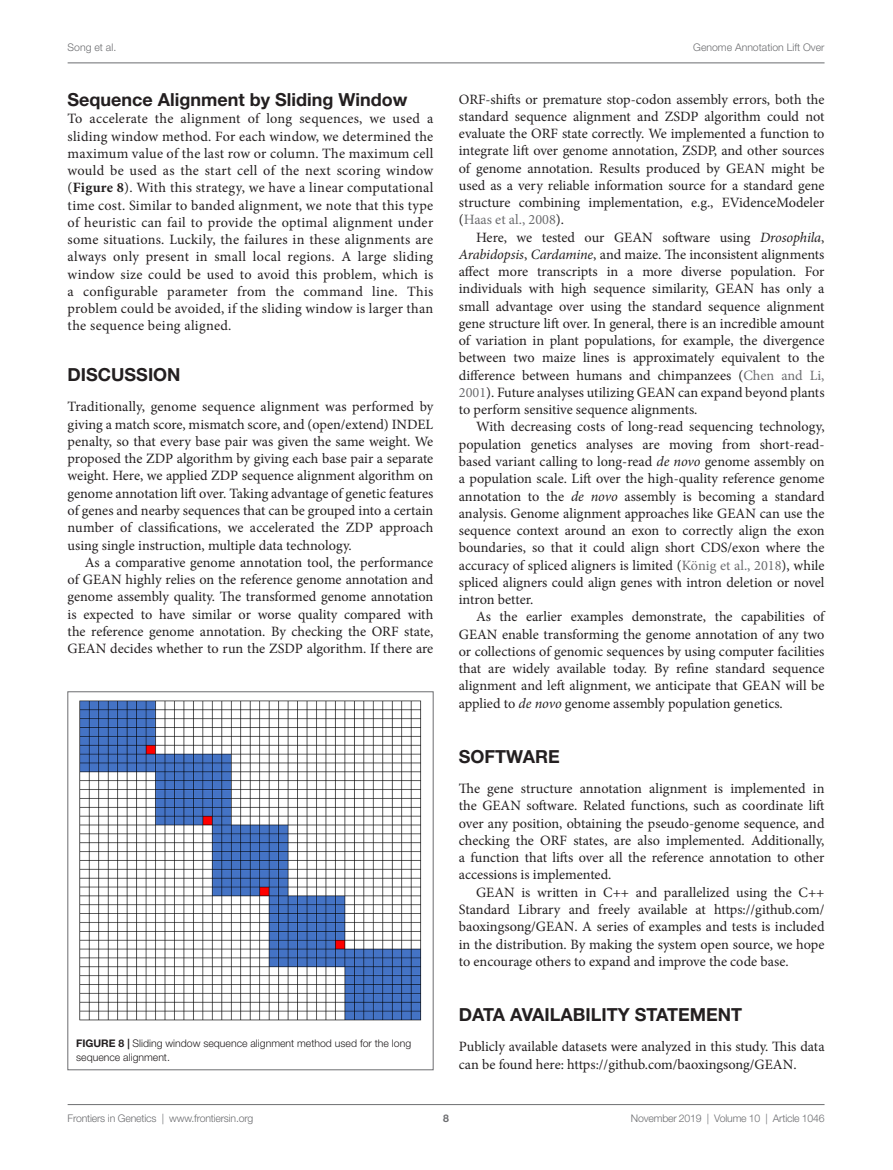
<style>
.page{position:relative;width:893px;height:1170px;background:#fff}
.page>*{position:absolute;margin:0;border:0;box-sizing:border-box;transform-origin:0 0}
._1{font:700 18px "Helvetica Neue LT Std";color:#231f20}
._2{font:700 18px "Helvetica Neue LT Std";color:#231f20}
.T{font:14.25px/17.2px "Minion Pro";color:#231f20;text-align:justify}
.T1{font:14.25px/17.2px "Minion Pro";color:#231f20;text-align:justify}
.t1{font:300 10.5px "Helvetica Neue LT Std";letter-spacing:-.015em;color:#6c6d70}
.FC{font:300 10.5px/14.2px "Helvetica Neue LT Std";color:#231f20}
.t2{font:700 10.5px "Helvetica Neue LT Std";color:#6c6d70}
.s1{font-weight:700}
.s2{color:#6c6d70}
.s3{font-style:italic}
</style>
<div class="page">
<hr style="left:68px;top:63px;width:756px;height:1px;background:#6c6d70">
<hr style="left:68px;top:1104px;width:756px;height:1px;background:#6c6d70">
<img style="left:80px;top:700px;width:341px;height:319px">
<p class="t1" style="left:68px;top:41px;width:50px">Song et al.</p>
<p class="t1" style="left:693px;top:41px;width:133px">Genome Annotation Lift Over</p>
<p class="_2" style="left:68px;top:88px;width:341px">Sequence Alignment by Sliding Window</p>
<p class="T1" style="left:68px;top:110px;width:367px">To accelerate the alignment of long sequences, we used a sliding window method. For each window, we determined the maximum value of the last row or column. The maximum cell would be used as the start cell of the next scoring window (<span class="s1">Figure 8</span>). With this strategy, we have a linear computational time cost. Similar to banded alignment, we note that this type of heuristic can fail to provide the optimal alignment under some situations. Luckily, the failures in these alignments are always only present in small local regions. A large sliding window size could be used to avoid this problem, which is a configurable parameter from the command line. This problem could be avoided, if the sliding window is larger than the sequence being aligned.</p>
<p class="_1" style="left:68px;top:364px;width:115px">DISCUSSION</p>
<p class="T1" style="left:68px;top:398px;width:367px">Traditionally, genome sequence alignment was performed by giving a match score, mismatch score, and (open/extend) INDEL penalty, so that every base pair was given the same weight. We proposed the ZDP algorithm by giving each base pair a separate weight. Here, we applied ZDP sequence alignment algorithm on genome annotation lift over. Taking advantage of genetic features of genes and nearby sequences that can be grouped into a certain number of classifications, we accelerated the ZDP approach using single instruction, multiple data technology.</p>
<p class="T" style="left:68px;top:553px;width:367px;text-indent:17px">As a comparative genome annotation tool, the performance of GEAN highly relies on the reference genome annotation and genome assembly quality. The transformed genome annotation is expected to have similar or worse quality compared with the reference genome annotation. By checking the ORF state, GEAN decides whether to run the ZSDP algorithm. If there are</p>
<p class="FC" style="left:76px;top:1035px;width:336px"><span class="s1">FIGURE 8 |</span> Sliding window sequence alignment method used for the long sequence alignment.</p>
<p class="T" style="left:459px;top:90px;width:367px">ORF-shifts or premature stop-codon assembly errors, both the standard sequence alignment and ZSDP algorithm could not evaluate the ORF state correctly. We implemented a function to integrate lift over genome annotation, ZSDP, and other sources of genome annotation. Results produced by GEAN might be used as a very reliable information source for a standard gene structure combining implementation, e.g., EVidenceModeler (<span class="s2">Haas et al., 2008</span>).</p>
<p class="T" style="left:459px;top:228px;width:367px;text-indent:17px">Here, we tested our GEAN software using <span class="s3">Drosophila</span>, <span class="s3">Arabidopsis</span>, <span class="s3">Cardamine</span>, and maize. The inconsistent alignments affect more transcripts in a more diverse population. For individuals with high sequence similarity, GEAN has only a small advantage over using the standard sequence alignment gene structure lift over. In general, there is an incredible amount of variation in plant populations, for example, the divergence between two maize lines is approximately equivalent to the difference between humans and chimpanzees (<span class="s2">Chen and Li, 2001</span>). Future analyses utilizing GEAN can expand beyond plants to perform sensitive sequence alignments.</p>
<p class="T" style="left:459px;top:418px;width:367px;text-indent:17px">With decreasing costs of long-read sequencing technology, population genetics analyses are moving from short-read&shy;based variant calling to long-read <span class="s3">de novo</span> genome assembly on a population scale. Lift over the high-quality reference genome annotation to the <span class="s3">de novo</span> assembly is becoming a standard analysis. Genome alignment approaches like GEAN can use the sequence context around an exon to correctly align the exon boundaries, so that it could align short CDS/exon where the accuracy of spliced aligners is limited (<span class="s2">König et al., 2018</span>), while spliced aligners could align genes with intron deletion or novel intron better.</p>
<p class="T" style="left:459px;top:608px;width:367px;text-indent:17px">As the earlier examples demonstrate, the capabilities of GEAN enable transforming the genome annotation of any two or collections of genomic sequences by using computer facilities that are widely available today. By refine standard sequence alignment and left alignment, we anticipate that GEAN will be applied to <span class="s3">de novo</span> genome assembly population genetics.</p>
<p class="_1" style="left:459px;top:745px;width:101px">SOFTWARE</p>
<p class="T1" style="left:459px;top:780px;width:367px">The gene structure annotation alignment is implemented in the GEAN software. Related functions, such as coordinate lift over any position, obtaining the pseudo-genome sequence, and checking the ORF states, are also implemented. Additionally, a function that lifts over all the reference annotation to other accessions is implemented.</p>
<p class="T" style="left:459px;top:883px;width:367px;text-indent:17px">GEAN is written in C++ and parallelized using the C++ Standard Library and freely available at https://github.com/ baoxingsong/GEAN. A series of examples and tests is included in the distribution. By making the system open source, we hope to encourage others to expand and improve the code base.</p>
<p class="_1" style="left:459px;top:1003px;width:285px">DATA AVAILABILITY STATEMENT</p>
<p class="T1" style="left:459px;top:1038px;width:367px">Publicly available datasets were analyzed in this study. This data can be found here: https://github.com/baoxingsong/GEAN.</p>
<p class="t1" style="left:68px;top:1111px;width:187px">Frontiers in Genetics | www.frontiersin.org</p>
<p class="t1" style="left:631px;top:1111px;width:195px">November 2019 | Volume 10 | Article 1046</p>
<p class="t2" style="left:443px;top:1111px;width:7px">8</p>
</div>
